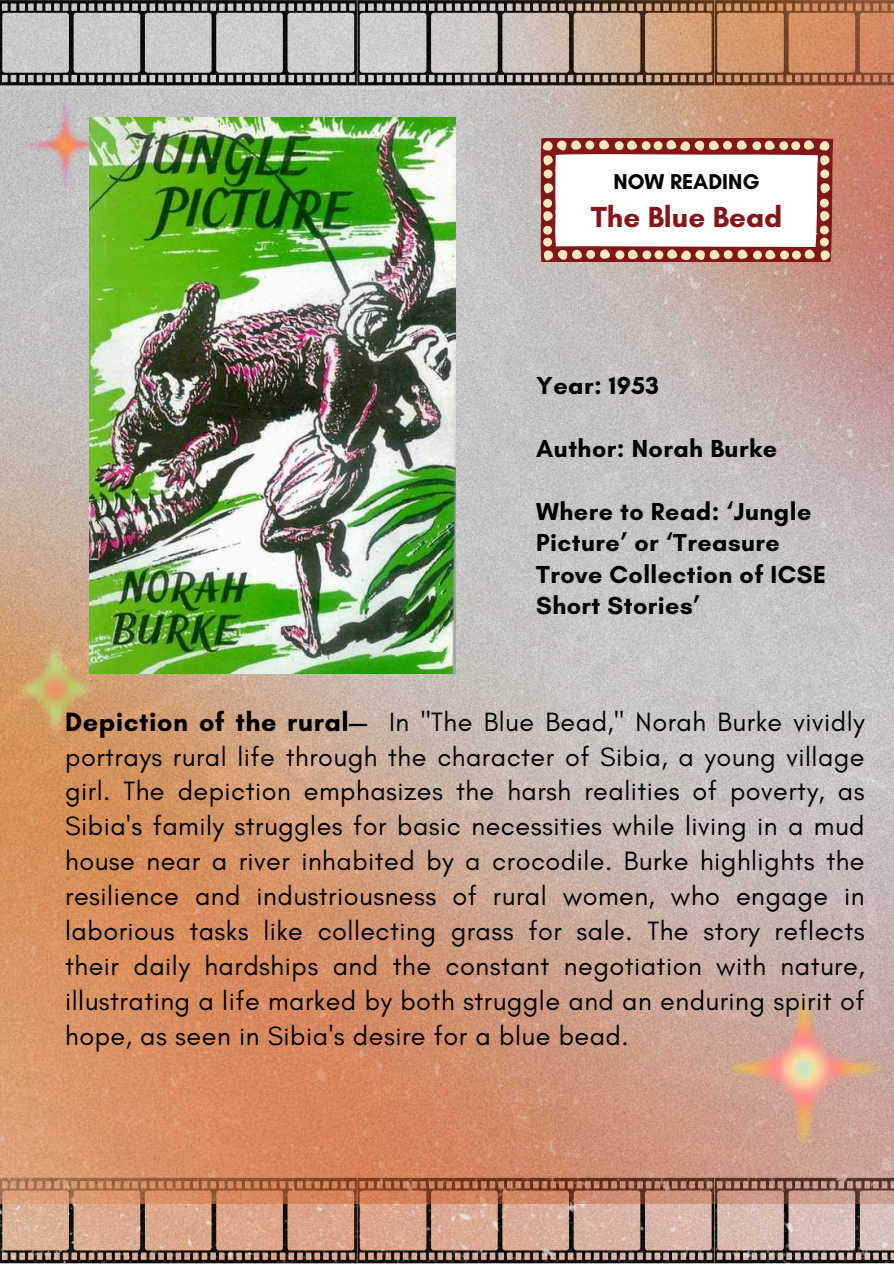
<style>
.page{position:relative;width:894px;height:1264px;background:#fff}
.page>*{position:absolute;margin:0;border:0;box-sizing:border-box;transform-origin:0 0}
.t1{font:700 29.55px "Glacial Indifference";color:#831619}
.t2{font:27px/34.8px "Glacial Indifference";letter-spacing:.02em;color:#000;text-align:justify}
.t3{font:700 25.05px/31.5px "Glacial Indifference";letter-spacing:.02em;color:#000}
.t4{font:700 21.9px "Glacial Indifference";color:#000}
.s1{font-weight:700}
</style>
<div class="page">
<img style="left:0;top:1203px;width:893px;height:60px">
<img style="left:0;top:0;width:893px;height:1203px">
<img style="left:10px;top:631px;width:91px;height:115px">
<img style="left:721px;top:985px;width:165px;height:166px">
<img style="left:12px;top:91px;width:106px;height:106px">
<img style="left:89px;top:118px;width:366px;height:556px">
<svg style="left:540px;top:139px;width:292px;height:122px"></svg>
<p class="t4" style="left:613px;top:168px;width:147px">NOW READING</p>
<p class="t1" style="left:590px;top:199px;width:193px">The Blue Bead</p>
<p class="t3" style="left:536px;top:369px;width:124px">Year: 1953</p>
<p class="t3" style="left:536px;top:432px;width:242px">Author: Norah Burke</p>
<p class="t3" style="left:536px;top:495px;width:291px">Where to Read: ‘Jungle<br>Picture’ or ‘Treasure<br>Trove Collection of ICSE<br>Short Stories’</p>
<p class="t2" style="left:65px;top:703px;width:800px"><span class="s1">Depiction of the rural—</span> In "The Blue Bead," Norah Burke vividly portrays rural life through the character of Sibia, a young village girl. The depiction emphasizes the harsh realities of poverty, as Sibia's family struggles for basic necessities while living in a mud house near a river inhabited by a crocodile. Burke highlights the resilience and industriousness of rural women, who engage in laborious tasks like collecting grass for sale. The story reflects their daily hardships and the constant negotiation with nature, illustrating a life marked by both struggle and an enduring spirit of hope, as seen in Sibia's desire for a blue bead.</p>
</div>
